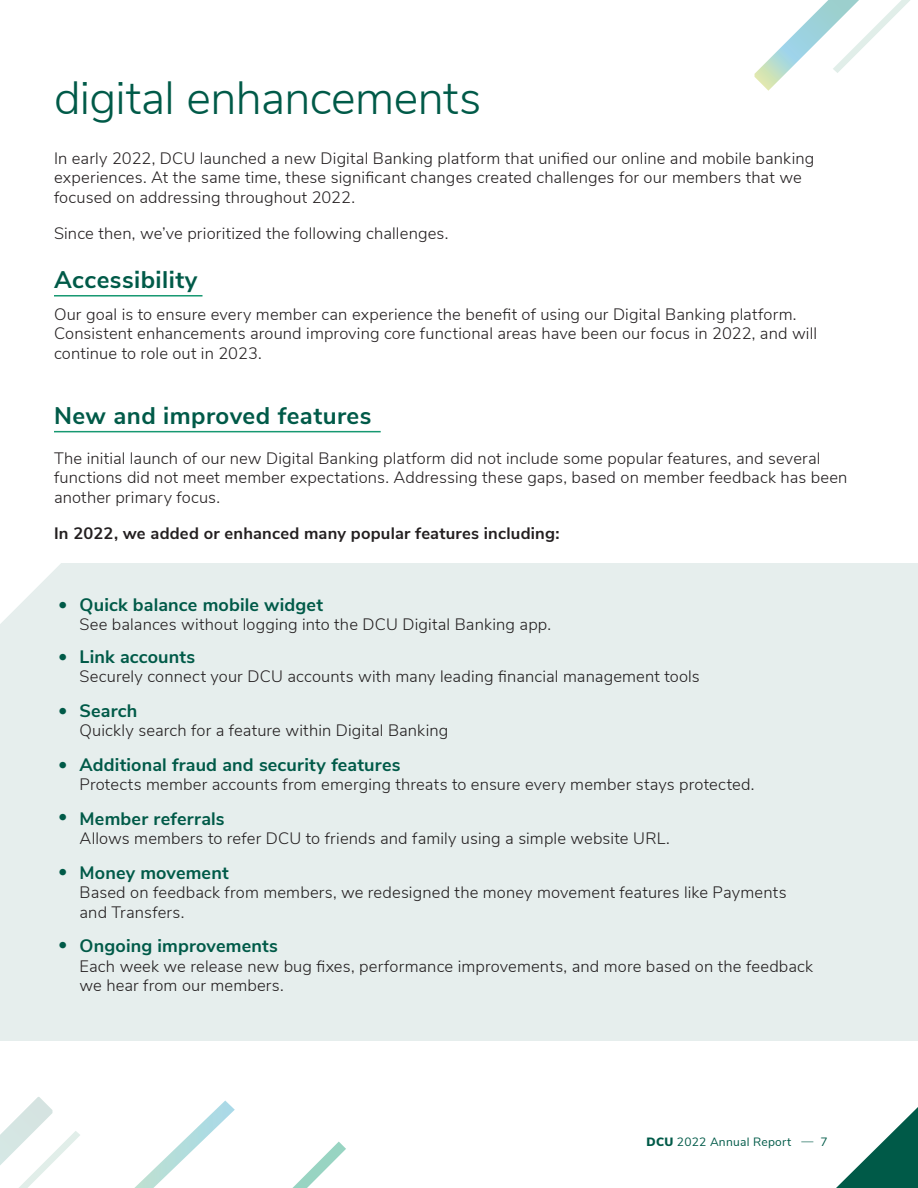
<style>
.page{position:relative;width:918px;height:1188px;background:#fff}
.page>*{position:absolute;margin:0;border:0;box-sizing:border-box;transform-origin:0 0}
.t1{font:300 46.5px "Nunito Sans";letter-spacing:-.015em;color:#005a48}
.t2{font:700 24px "Nunito Sans";letter-spacing:.02em;color:#005a48}
.t3{font:700 18px "Nunito Sans";letter-spacing:.01em;color:#005a48}
.t4{font:300 18px "Nunito Sans";color:#005a48}
.t5{font:300 16.5px/19.5px "Nunito Sans";letter-spacing:.01em;color:#231f20}
.t6{font:700 16.5px "Nunito Sans";letter-spacing:.015em;color:#231f20}
.t7{font:12px "Nunito Sans";letter-spacing:.02em;color:#005a48}
.s1{font-weight:900}
</style>
<div class="page">
<svg style="left:836px;top:1107px;width:82px;height:81px"></svg>
<div style="left:0;top:563px;width:918px;height:478px;background:#e6eeed"></div>
<svg style="left:0;top:563px;width:61px;height:61px"></svg>
<div style="left:594px;top:1124px;width:243px;height:37px;background:#fff"></div>
<svg style="left:53px;top:1100px;width:182px;height:88px"></svg>
<svg style="left:0;top:1097px;width:53px;height:91px"></svg>
<svg style="left:754px;top:0;width:156px;height:91px"></svg>
<hr style="left:54px;top:295px;width:148px;height:2px;background:#169871">
<hr style="left:54px;top:431px;width:327px;height:1px;background:#169871">
<svg style="left:292px;top:1142px;width:54px;height:46px"></svg>
<h1 class="t1" style="left:54px;top:64px;width:429px">digital enhancements</h1>
<p class="t5" style="left:54px;top:147px;width:762px">In early 2022, DCU launched a new Digital Banking platform that unified our online and mobile banking experiences. At the same time, these significant changes created challenges for our members that we focused on addressing throughout 2022.</p>
<p class="t5" style="left:54px;top:222px;width:396px">Since then, we’ve prioritized the following challenges.</p>
<h2 class="t2" style="left:54px;top:262px;width:145px">Accessibility</h2>
<p class="t5" style="left:54px;top:303px;width:765px">Our goal is to ensure every member can experience the benefit of using our Digital Banking platform.<br>Consistent enhancements around improving core functional areas have been our focus in 2022, and will continue to role out in 2023.</p>
<h2 class="t2" style="left:54px;top:398px;width:319px">New and improved features</h2>
<p class="t5" style="left:54px;top:447px;width:795px">The initial launch of our new Digital Banking platform did not include some popular features, and several functions did not meet member expectations. Addressing these gaps, based on member feedback has been another primary focus.</p>
<p class="t6" style="left:54px;top:521px;width:507px">In 2022, we added or enhanced many popular features including:</p>
<p class="t4" style="left:58px;top:591px;width:11px">•</p>
<p class="t4" style="left:58px;top:642px;width:11px">•</p>
<p class="t4" style="left:58px;top:696px;width:11px">•</p>
<p class="t4" style="left:58px;top:750px;width:11px">•</p>
<p class="t4" style="left:58px;top:803px;width:11px">•</p>
<p class="t4" style="left:58px;top:858px;width:11px">•</p>
<p class="t4" style="left:58px;top:930px;width:11px">•</p>
<p class="t3" style="left:80px;top:592px;width:245px">Quick balance mobile widget</p>
<p class="t5" style="left:80px;top:614px;width:473px">See balances without logging into the DCU Digital Banking app.</p>
<p class="t3" style="left:80px;top:643px;width:117px">Link accounts</p>
<p class="t5" style="left:80px;top:666px;width:622px">Securely connect your DCU accounts with many leading financial management tools</p>
<p class="t3" style="left:80px;top:697px;width:59px">Search</p>
<p class="t5" style="left:80px;top:720px;width:370px">Quickly search for a feature within Digital Banking</p>
<p class="t3" style="left:80px;top:751px;width:322px">Additional fraud and security features</p>
<p class="t5" style="left:79px;top:774px;width:677px">Protects member accounts from emerging threats to ensure every member stays protected.</p>
<p class="t3" style="left:80px;top:805px;width:147px">Member referrals</p>
<p class="t5" style="left:79px;top:828px;width:592px">Allows members to refer DCU to friends and family using a simple website URL.</p>
<p class="t3" style="left:80px;top:859px;width:151px">Money movement</p>
<p class="t5" style="left:80px;top:882px;width:709px">Based on feedback from members, we redesigned the money movement features like Payments and Transfers.</p>
<p class="t3" style="left:80px;top:933px;width:200px">Ongoing improvements</p>
<p class="t5" style="left:80px;top:955px;width:735px">Each week we release new bug fixes, performance improvements, and more based on the feedback we hear from our members.</p>
<p class="t7" style="left:647px;top:1133px;width:183px"><span class="s1">DCU</span> 2022 Annual Report — 7</p>
<p class="t7" style="left:820px;top:1133px;width:9px">8</p>
</div>
